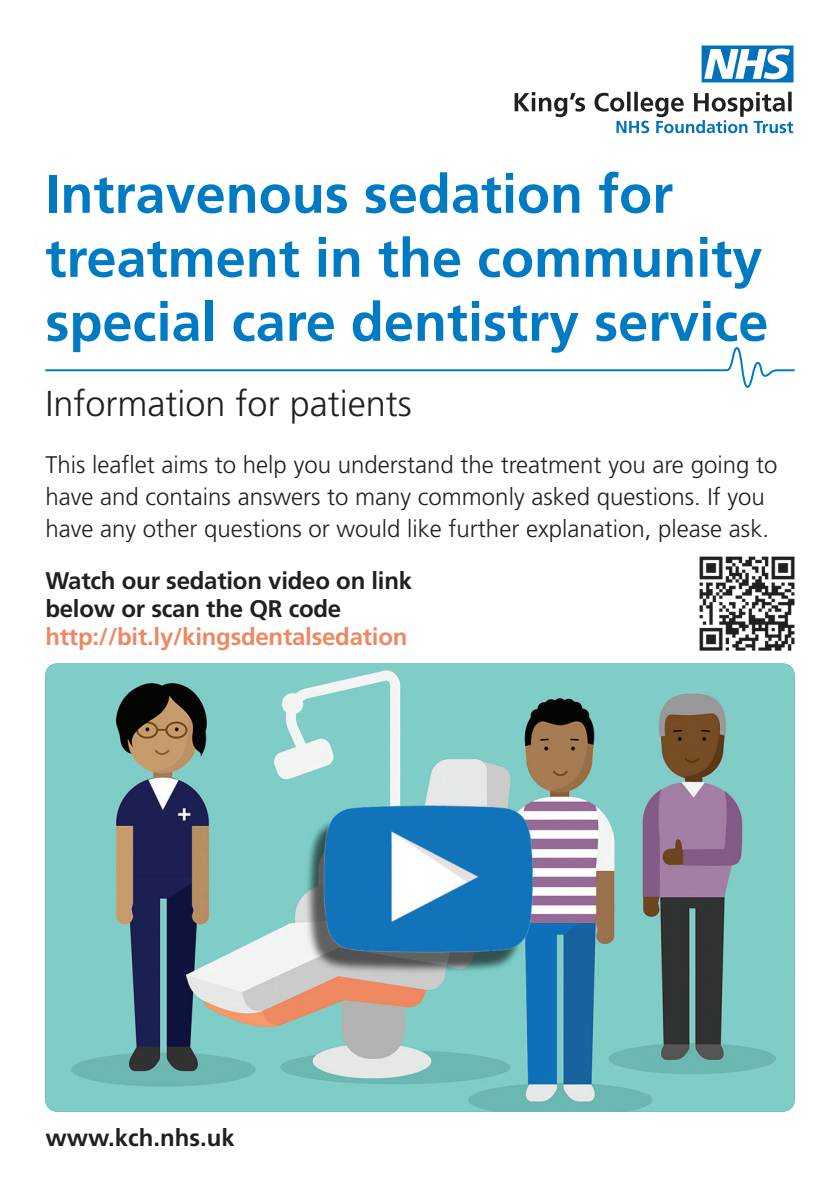
<style>
.page{position:relative;width:840px;height:1191px;background:#fff}
.page>*{position:absolute;margin:0;border:0;box-sizing:border-box;transform-origin:0 0}
.t1{font:700 54px/64px "Frutiger";color:#007ac2}
.t2{font:300 36px "Frutiger";color:#231f20}
.t3{font:300 24px/32px "Frutiger";color:#231f20}
.t4{font:700 24px/28px "Frutiger";letter-spacing:-.01em;color:#231f20}
.t5{font:700 24px "Frutiger";letter-spacing:-.01em;color:#ed8962}
</style>
<div class="page">
<svg style="left:45px;top:347px;width:750px;height:41px"></svg>
<svg style="left:514px;top:92px;width:278px;height:41px"></svg>
<svg style="left:701px;top:45px;width:92px;height:37px"></svg>
<img style="left:45px;top:663px;width:749px;height:448px">
<img style="left:699px;top:556px;width:96px;height:95px">
<h1 class="t1" style="left:45px;top:161px;width:724px">Intravenous sedation for treatment in the community special care dentistry service</h1>
<h2 class="t2" style="left:45px;top:383px;width:368px">Information for patients</h2>
<p class="t3" style="left:45px;top:448px;width:733px">This leaflet aims to help you understand the treatment you are going to have and contains answers to many commonly asked questions. If you have any other questions or would like further explanation, please ask.</p>
<p class="t4" style="left:45px;top:566px;width:368px">Watch our sedation video on link below or scan the QR code</p>
<p class="t5" style="left:45px;top:622px;width:363px">http://bit.ly/kingsdentalsedation</p>
<p class="t4" style="left:45px;top:1123px;width:191px">www.kch.nhs.uk</p>
</div>
